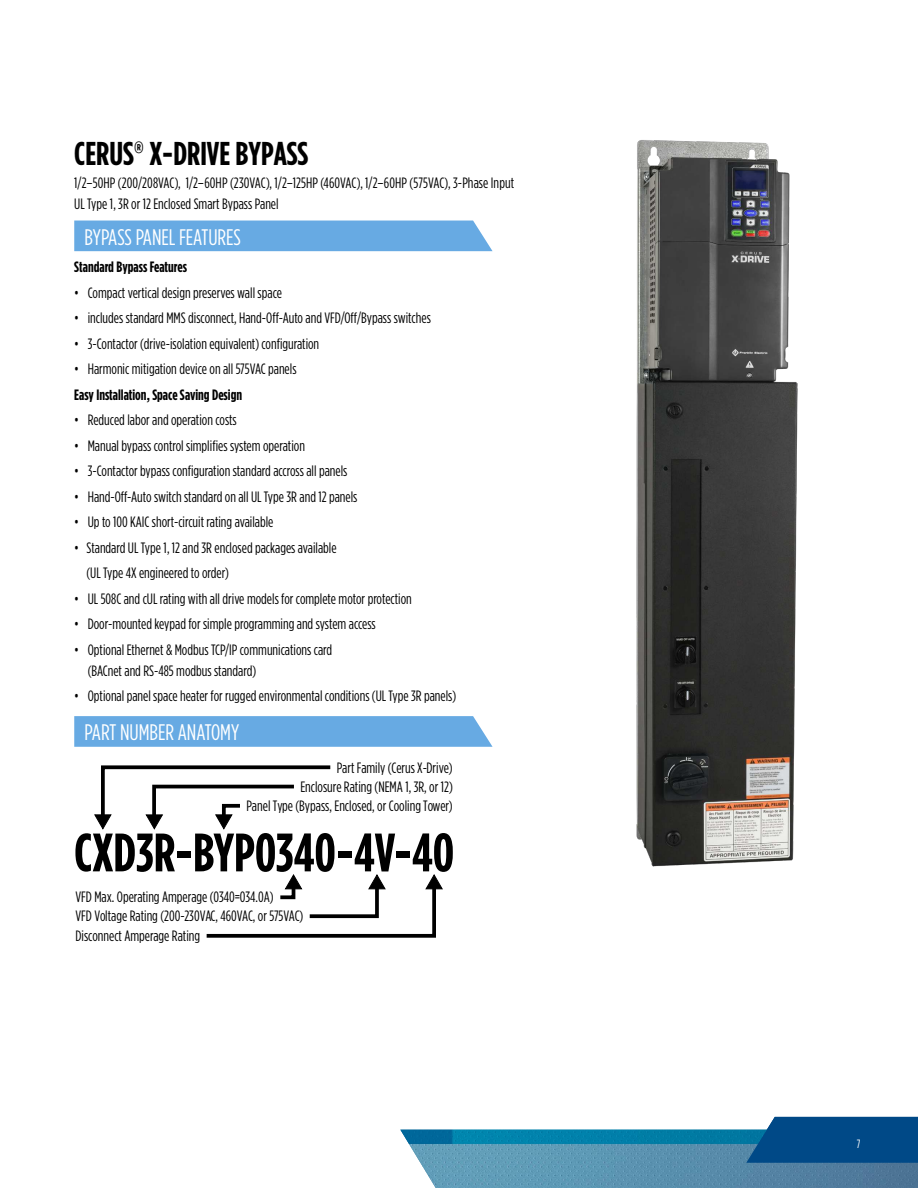
<style>
.page{position:relative;width:918px;height:1188px;background:#fff}
.page>*{position:absolute;margin:0;border:0;box-sizing:border-box;transform-origin:0 0}
.t1{font:700 33px "Gotham Condensed";color:#000}
.t2{font:22.5px "Gotham Condensed";color:#fff}
.t3{font:15px/21px "Gotham Condensed";color:#000}
.t4{font:700 15px "Gotham Condensed";color:#000}
.t5{font:12px "Gotham Condensed";color:#fff}
</style>
<div class="page">
<img style="left:400px;top:1130px;width:518px;height:58px">
<svg style="left:746px;top:1117px;width:172px;height:46px;background:#0b528c"></svg>
<img style="left:636px;top:140px;width:162px;height:727px">
<div style="left:74px;top:221px;width:419px;height:30px;background:#67aae3"></div>
<svg style="left:74px;top:716px;width:419px;height:31px;background:#6cade3"></svg>
<svg style="left:99px;top:765px;width:339px;height:173px"></svg>
<svg style="left:75px;top:815px;width:100px;height:57px"></svg>
<div style="left:177px;top:851px;width:14px;height:7px;background:#000"></div>
<svg style="left:195px;top:815px;width:139px;height:74px"></svg>
<div style="left:338px;top:851px;width:14px;height:7px;background:#000"></div>
<svg style="left:355px;top:833px;width:40px;height:56px"></svg>
<div style="left:396px;top:851px;width:14px;height:7px;background:#000"></div>
<svg style="left:413px;top:833px;width:40px;height:56px"></svg>
<h1 class="t1" style="left:74px;top:138px;width:236px">CERUS® X-DRIVE BYPASS</h1>
<p class="t3" style="left:74px;top:173px;width:442px">1/2–50HP (200/208VAC), 1/2–60HP (230VAC), 1/2–125HP (460VAC), 1/2–60HP (575VAC), 3-Phase Input<br>UL Type 1, 3R or 12 Enclosed Smart Bypass Panel</p>
<h2 class="t2" style="left:85px;top:227px;width:158px">BYPASS PANEL FEATURES</h2>
<p class="t4" style="left:74px;top:260px;width:114px">Standard Bypass Features</p>
<p class="t3" style="left:74px;top:283px;width:209px">• Compact vertical design preserves wall space</p>
<p class="t3" style="left:74px;top:308px;width:358px">• includes standard MMS disconnect, Hand-Off-Auto and VFD/Off/Bypass switches</p>
<p class="t3" style="left:74px;top:334px;width:247px">• 3-Contactor (drive-isolation equivalent) configuration</p>
<p class="t3" style="left:74px;top:359px;width:224px">• Harmonic mitigation device on all 575VAC panels</p>
<p class="t4" style="left:74px;top:388px;width:169px">Easy Installation, Space Saving Design</p>
<p class="t3" style="left:74px;top:410px;width:164px">• Reduced labor and operation costs</p>
<p class="t3" style="left:74px;top:436px;width:232px">• Manual bypass control simplifies system operation</p>
<p class="t3" style="left:74px;top:461px;width:275px">• 3-Contactor bypass configuration standard accross all panels</p>
<p class="t3" style="left:74px;top:487px;width:285px">• Hand-Off-Auto switch standard on all UL Type 3R and 12 panels</p>
<p class="t3" style="left:74px;top:512px;width:201px">• Up to 100 KAIC short-circuit rating available</p>
<p class="t3" style="left:86px;top:535px;width:252px;line-height:25.5px;text-indent:-12px">• Standard UL Type 1, 12 and 3R enclosed packages available (UL Type 4X engineered to order)</p>
<p class="t3" style="left:74px;top:589px;width:339px">• UL 508C and cUL rating with all drive models for complete motor protection</p>
<p class="t3" style="left:74px;top:614px;width:303px">• Door-mounted keypad for simple programming and system access</p>
<p class="t3" style="left:88px;top:640px;width:246px;text-indent:-13px">• Optional Ethernet &amp; Modbus TCP/IP communications card (BACnet and RS-485 modbus standard)</p>
<p class="t3" style="left:74px;top:686px;width:383px">• Optional panel space heater for rugged environmental conditions (UL Type 3R panels)</p>
<h2 class="t2" style="left:85px;top:722px;width:156px">PART NUMBER ANATOMY</h2>
<p class="t3" style="left:246px;top:758px;width:208px;line-height:19.4px;text-align:right">Part Family (Cerus X-Drive)<br>Enclosure Rating (NEMA 1, 3R, or 12)<br>Panel Type (Bypass, Enclosed, or Cooling Tower)</p>
<p class="t3" style="left:75px;top:888px;width:229px;line-height:19.6px">VFD Max. Operating Amperage (0340=034.0A)<br>VFD Voltage Rating (200-230VAC, 460VAC, or 575VAC)<br>Disconnect Amperage Rating</p>
<p class="t5" style="left:857px;top:1138px;width:5px">7</p>
</div>
